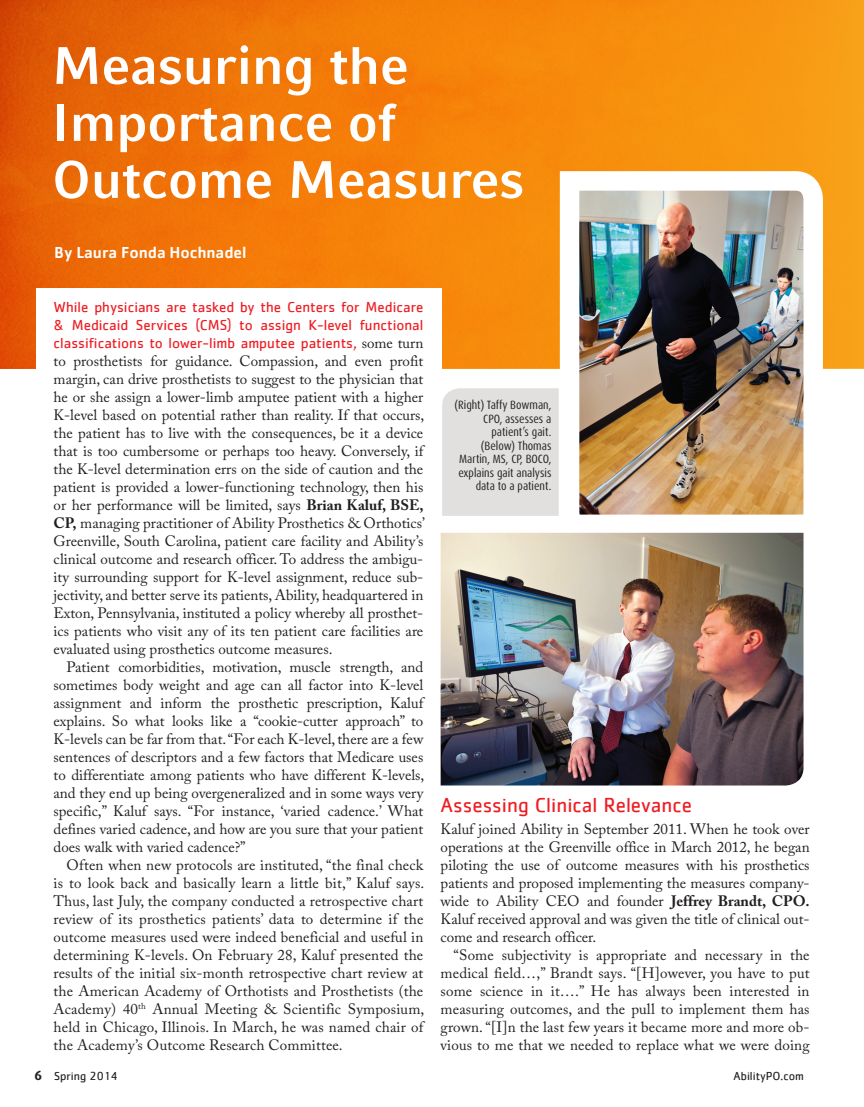
<style>
.page{position:relative;width:864px;height:1107px;background:#fff}
.page>*{position:absolute;margin:0;border:0;box-sizing:border-box;transform-origin:0 0}
.t1{font:700 52.5px/57px "Compatil Fact LT Pro";color:#fff}
.t2{font:21px "Cachet";color:#ee1d23}
.t3{font:500 16.5px "Cachet Std";color:#fff}
.t4{font:15px/18px "Adobe Caslon Pro";color:#231f20;text-align:justify}
.t5{font:15px/18px "Cachet";color:#ee1d23;text-align:justify}
.t6{font:condensed 12px/13.5px "Dax OT";color:#231f20;text-align:right}
.t7{font:12px "Cachet";color:#231f20}
.s1{font-family:"Adobe Caslon Pro";color:#231f20}
.s2{font-weight:700}
.s3{font-family:"Dax OT";font-weight:700;font-size:13.5px}
</style>
<div class="page">
<img style="left:0;top:0;width:864px;height:369px">
<div style="left:37px;top:289px;width:405px;height:83px;background:#fff"></div>
<img style="left:550px;top:161px;width:283px;height:372px">
<div style="left:442px;top:388px;width:117px;height:128px;background:#e2e0df"></div>
<img style="left:441px;top:533px;width:363px;height:253px">
<h1 class="t1" style="left:52px;top:37px;width:474px">Measuring the<br>Importance of<br>Outcome Measures</h1>
<p class="t3" style="left:54px;top:242px;width:194px">By Laura Fonda Hochnadel</p>
<p class="t5" style="left:54px;top:298px;width:371px">While physicians are tasked by the Centers for Medicare &amp; Medicaid Services (CMS) to assign K-level functional classifications to lower-limb amputee patients, <span class="s1">some turn</span></p>
<p class="t4" style="left:54px;top:352px;width:373px">to prosthetists for guidance. Compassion, and even profit margin, can drive prosthetists to suggest to the physician that he or she assign a lower-limb amputee patient with a higher K-level based on potential rather than reality. If that occurs, the patient has to live with the consequences, be it a device that is too cumbersome or perhaps too heavy. Conversely, if the K-level determination errs on the side of caution and the patient is provided a lower-functioning technology, then his or her performance will be limited, says <span class="s2">Brian Kaluf, BSE, CP,</span> managing practitioner of Ability Prosthetics &amp; Orthotics’ Greenville, South Carolina, patient care facility and Ability’s clinical outcome and research officer. To address the ambigu&shy;ity surrounding support for K-level assignment, reduce sub&shy;jectivity, and better serve its patients, Ability, headquartered in Exton, Pennsylvania, instituted a policy whereby all prosthet&shy;ics patients who visit any of its ten patient care facilities are evaluated using prosthetics outcome measures.</p>
<p class="t4" style="left:54px;top:658px;width:372px;text-indent:13px">Patient comorbidities, motivation, muscle strength, and sometimes body weight and age can all factor into K-level assignment and inform the prosthetic prescription, Kaluf explains. So what looks like a “cookie-cutter approach” to K-levels can be far from that. “For each K-level, there are a few sentences of descriptors and a few factors that Medicare uses to differentiate among patients who have different K-levels, and they end up being overgeneralized and in some ways very specific,” Kaluf says. “For instance, ‘varied cadence.’ What defines varied cadence, and how are you sure that your patient does walk with varied cadence?”</p>
<p class="t4" style="left:54px;top:856px;width:372px;text-indent:13px">Often when new protocols are instituted, “the final check is to look back and basically learn a little bit,” Kaluf says.<br>Thus, last July, the company conducted a retrospective chart review of its prosthetics patients’ data to determine if the outcome measures used were indeed beneficial and useful in determining K-levels. On February 28, Kaluf presented the results of the initial six-month retrospective chart review at the American Academy of Orthotists and Prosthetists (the Academy) 40<sup>th</sup> Annual Meeting &amp; Scientific Symposium, held in Chicago, Illinois. In March, he was named chair of the Academy’s Outcome Research Committee.</p>
<p class="t6" style="left:455px;top:399px;width:98px">(Right) Taffy Bowman,<br>CPO, assesses a patient’s gait. (Below) Thomas<br>Martin, MS, CP, BOCO, explains gait analysis data to a patient.</p>
<h2 class="t2" style="left:441px;top:793px;width:253px">Assessing Clinical Relevance</h2>
<p class="t4" style="left:441px;top:820px;width:371px">Kaluf joined Ability in September 2011. When he took over operations at the Greenville office in March 2012, he began piloting the use of outcome measures with his prosthetics patients and proposed implementing the measures company&shy;wide to Ability CEO and founder <span class="s2">Jeffrey Brandt, CPO.<br></span>Kaluf received approval and was given the title of clinical out&shy;come and research officer.</p>
<p class="t4" style="left:441px;top:946px;width:371px;text-indent:13px">“Some subjectivity is appropriate and necessary in the medical field…,” Brandt says. “[H]owever, you have to put some science in it….” He has always been interested in measuring outcomes, and the pull to implement them has grown. “[I]n the last few years it became more and more ob&shy;vious to me that we needed to replace what we were doing</p>
<p class="t7" style="left:34px;top:1069px;width:85px"><span class="s3">6</span> Spring 2014</p>
<p class="t7" style="left:734px;top:1069px;width:72px">AbilityPO.com</p>
</div>
